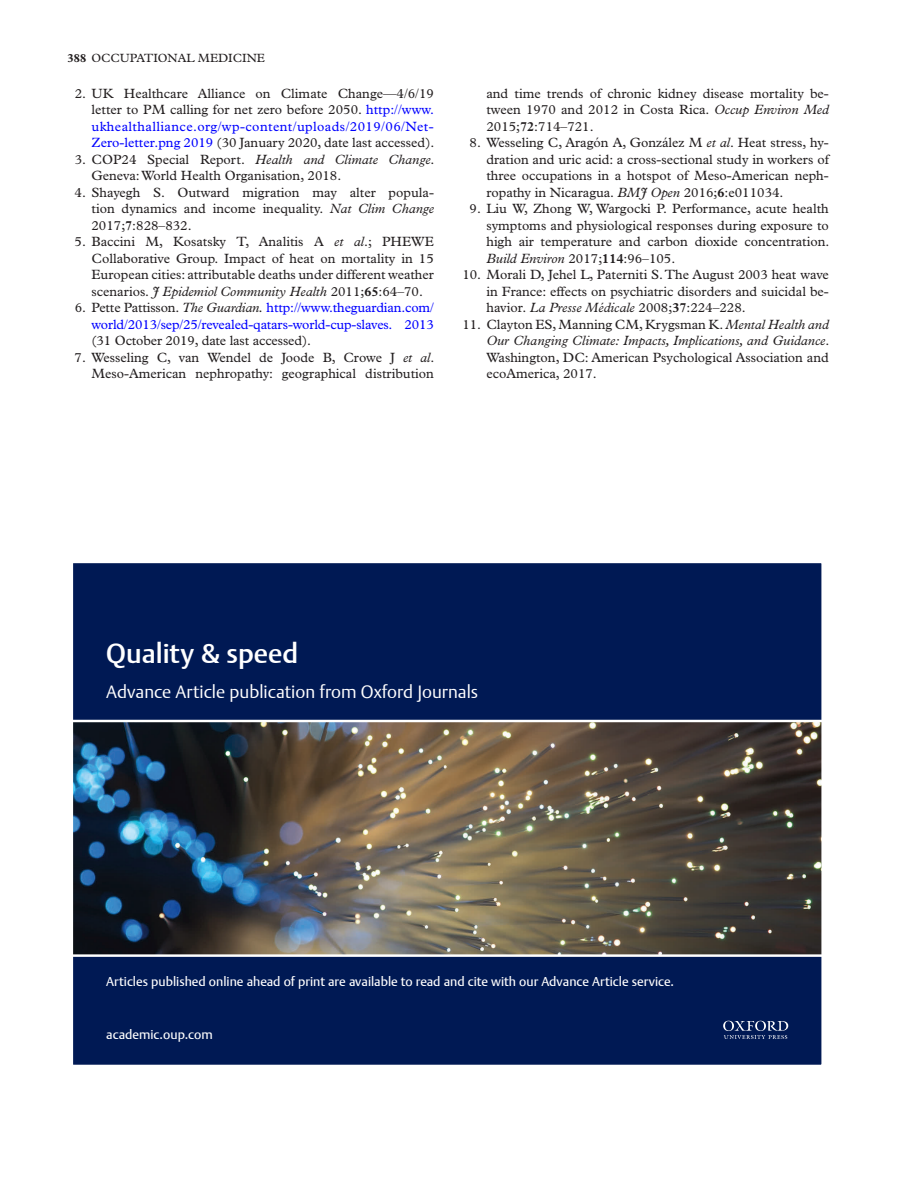
<style>
.page{position:relative;width:919px;height:1187px;background:#fff}
.page>*{position:absolute;margin:0;border:0;box-sizing:border-box;transform-origin:0 0}
.t1{font:500 27.15px "OUP2 Argo";color:#fff}
.t2{font:300 17.7px "OUP2 Argo";color:#fff}
.t3{font:13.5px/16.5px "Plantin Std";color:#231f20;text-align:justify}
.t4{font:13.5px/16.5px "Plantin Std";letter-spacing:-.01em;color:#00f;text-align:right}
.t5{font:12.75px "OUP2 Argo";color:#fff}
.t6{font:12px "Plantin Std";color:#231f20}
.s1{font-weight:700}
.s2{color:#00f}
.s3{font-style:italic}
.s4{color:#231f20}
.s5{font-style:italic;color:#231f20}
</style>
<div class="page">
<svg style="left:73px;top:563px;width:749px;height:502px;background:#2a3551"></svg>
<p class="t6" style="left:68px;top:51px;width:199px"><span class="s1">388</span> OCCUPATIONAL MEDICINE</p>
<p class="t3" style="left:91px;top:85px;width:344px;text-indent:-17px">2. UK Healthcare Alliance on Climate Change—4/6/19 letter to PM calling for net zero before 2050. <span class="s2">http://www. ukhealthalliance.org/wp-content/uploads/2019/06/Net-Zero-letter.png 2019</span> (30 January 2020, date last accessed).</p>
<p class="t3" style="left:91px;top:151px;width:344px;text-indent:-17px">3. COP24 Special Report. <span class="s3">Health and Climate Change</span>.<br>Geneva: World Health Organisation, 2018.</p>
<p class="t3" style="left:91px;top:184px;width:344px;text-indent:-17px">4. Shayegh S. Outward migration may alter popula&shy;tion dynamics and income inequality. <span class="s3">Nat Clim Change </span>2017;<span class="s1">7</span>:828–832.</p>
<p class="t3" style="left:91px;top:233px;width:344px;text-indent:-17px">5. Baccini M, Kosatsky T, Analitis A <span class="s3">et al</span>.; PHEWE Collaborative Group. Impact of heat on mortality in 15<br>European cities: attributable deaths under different weather scenarios. <span class="s3">J Epidemiol Community Health</span> 2011;<span class="s1">65</span>:64–70.</p>
<p class="t4" style="left:75px;top:299px;width:360px"><span class="s4">6. Pette Pattisson.</span> <span class="s5">The Guardian.</span> http://www.theguardian.com/ world/2013/sep/25/revealed-qatars-world-cup-slaves. 2013</p>
<p class="t3" style="left:91px;top:332px;width:221px">(31 October 2019, date last accessed).</p>
<p class="t3" style="left:75px;top:349px;width:361px;text-align:right">7. Wesseling C, van Wendel de Joode B, Crowe J <span class="s3">et al</span>.<br>Meso-American nephropathy: geographical distribution</p>
<p class="t3" style="left:486px;top:85px;width:344px">and time trends of chronic kidney disease mortality be&shy;tween 1970 and 2012 in Costa Rica. <span class="s3">Occup Environ Med </span>2015;<span class="s1">72</span>:714–721.</p>
<p class="t3" style="left:486px;top:134px;width:344px;text-indent:-17px">8. Wesseling C, Aragón A, González M <span class="s3">et al</span>. Heat stress, hy&shy;dration and uric acid: a cross-sectional study in workers of three occupations in a hotspot of Meso-American neph&shy;ropathy in Nicaragua. <span class="s3">BMJ Open</span> 2016;<span class="s1">6</span>:e011034.</p>
<p class="t3" style="left:486px;top:200px;width:344px;text-indent:-17px">9. Liu W, Zhong W, Wargocki P. Performance, acute health symptoms and physiological responses during exposure to high air temperature and carbon dioxide concentration.<br><span class="s3">Build Environ</span> 2017;<span class="s1">114</span>:96–105.</p>
<p class="t3" style="left:486px;top:266px;width:344px;text-indent:-24px">10. Morali D, Jehel L, Paterniti S. The August 2003 heat wave in France: effects on psychiatric disorders and suicidal be&shy;havior. <span class="s3">La Presse Médicale</span> 2008;<span class="s1">37</span>:224–228.</p>
<p class="t3" style="left:486px;top:316px;width:344px;text-indent:-24px">11. Clayton ES, Manning CM, Krygsman K. <span class="s3">Mental Health and Our Changing Climate: Impacts, Implications, and Guidance</span>.<br>Washington, DC: American Psychological Association and ecoAmerica, 2017.</p>
<h1 class="t1" style="left:106px;top:635px;width:193px">Quality &amp; speed</h1>
<h2 class="t2" style="left:106px;top:680px;width:373px">Advance Article publication from Oxford Journals</h2>
<p class="t5" style="left:106px;top:973px;width:569px">Articles published online ahead of print are available to read and cite with our Advance Article service.</p>
<p class="t5" style="left:106px;top:1026px;width:108px">academic.oup.com</p>
</div>
